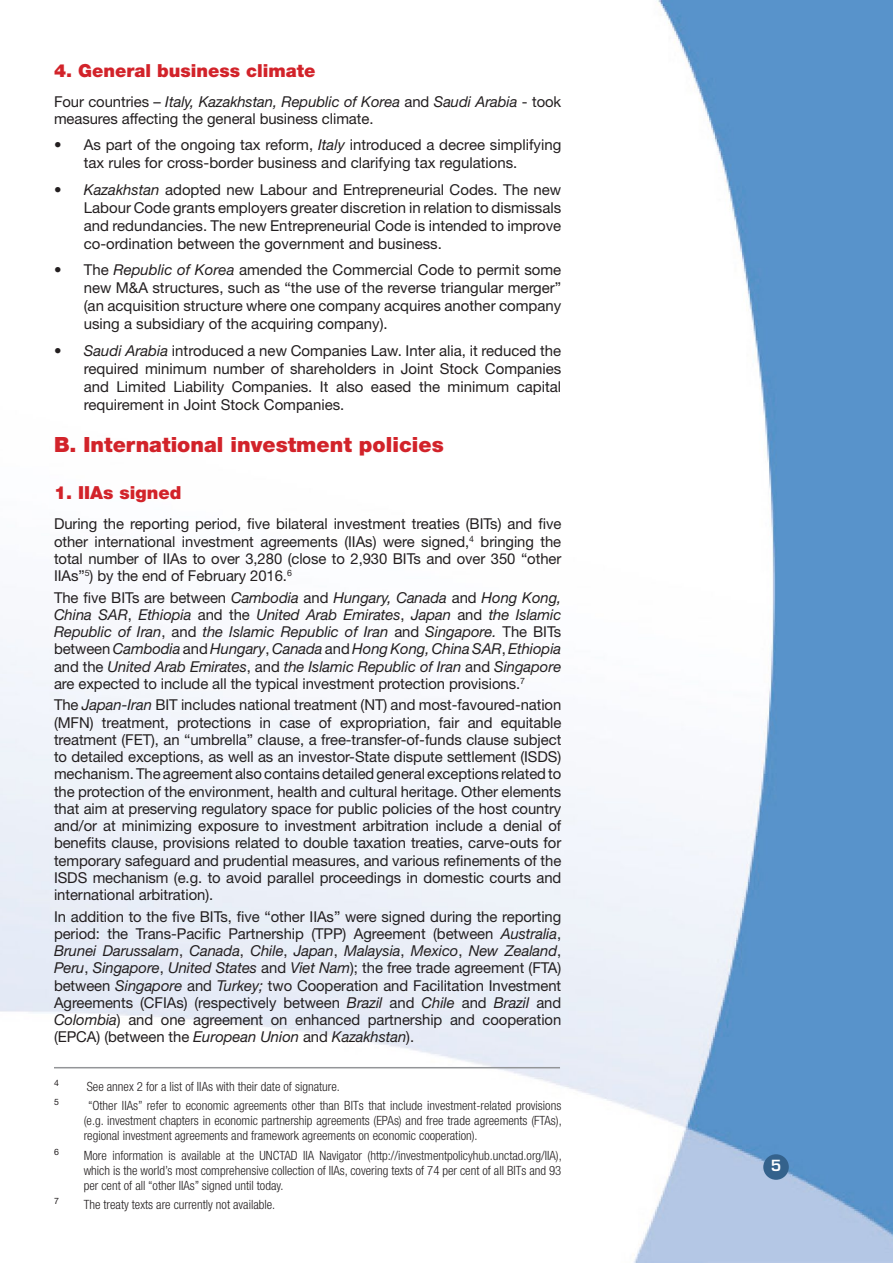
<style>
.page{position:relative;width:893px;height:1263px;background:#fff}
.page>*{position:absolute;margin:0;border:0;box-sizing:border-box;transform-origin:0 0}
.TITLE_LETTERS{font:900 21px "Helvetica Neue LT Std";color:#d2232a}
.TITLE_NUMBERS{font:900 18px "Helvetica Neue LT Std";color:#d2232a}
.TXT_NORMAL{font:15px/17.2px "Helvetica Neue LT Std";color:#231f20;text-align:justify}
.TXT_NORMAL-2{font:italic 15px/17.2px "Helvetica Neue LT Std";letter-spacing:-.005em;color:#231f20;text-align:justify}
.t1{font:600 15px "Eurostile LT Std";color:#fff}
.NOTE{font:300 condensed 12.75px/15px "Helvetica Neue LT Std";color:#231f20;text-align:justify}
.NOTE-2{font:8.7px "Helvetica Neue LT Std";color:#231f20}
.s1{font-style:italic}
.s2{font-style:normal}
</style>
<div class="page">
<img style="left:0;top:0;width:893px;height:1263px">
<div style="left:763px;top:1154px;width:26px;height:26px;background:#34628c;border-radius:50%"></div>
<hr style="left:54px;top:1067px;width:506px;height:1px;background:#939598">
<p class="TITLE_NUMBERS" style="left:54px;top:59px;width:263px">4. General business climate</p>
<p class="TXT_NORMAL" style="left:54px;top:92px;width:509px">Four countries – <span class="s1">Italy, Kazakhstan, Republic of Korea</span> and <span class="s1">Saudi Arabia</span> - took measures affecting the general business climate.</p>
<p class="TXT_NORMAL" style="left:84px;top:136px;width:479px;line-height:18px;text-indent:-30px">• As part of the ongoing tax reform, <span class="s1">Italy</span> introduced a decree simplifying tax rules for cross-border business and clarifying tax regulations.</p>
<p class="TXT_NORMAL" style="left:84px;top:180px;width:479px;line-height:18px;text-indent:-30px">• <span class="s1">Kazakhstan</span> adopted new Labour and Entrepreneurial Codes. The new Labour Code grants employers greater discretion in relation to dismissals and redundancies. The new Entrepreneurial Code is intended to improve co-ordination between the government and business.</p>
<p class="TXT_NORMAL" style="left:84px;top:261px;width:479px;line-height:18px;text-indent:-30px">• The <span class="s1">Republic of Korea</span> amended the Commercial Code to permit some new M&amp;A structures, such as “the use of the reverse triangular merger” (an acquisition structure where one company acquires another company using a subsidiary of the acquiring company).</p>
<p class="TXT_NORMAL" style="left:84px;top:341px;width:479px;line-height:18px;text-indent:-30px">• <span class="s1">Saudi Arabia</span> introduced a new Companies Law. Inter alia, it reduced the required minimum number of shareholders in Joint Stock Companies and Limited Liability Companies. It also eased the minimum capital requirement in Joint Stock Companies.</p>
<p class="TITLE_LETTERS" style="left:54px;top:432px;width:391px">B. International investment policies</p>
<p class="TITLE_NUMBERS" style="left:54px;top:482px;width:129px">1. IIAs signed</p>
<p class="TXT_NORMAL" style="left:54px;top:515px;width:509px">During the reporting period, five bilateral investment treaties (BITs) and five other international investment agreements (IIAs) were signed,<sup>4</sup> bringing the total number of IIAs to over 3,280 (close to 2,930 BITs and over 350 “other IIAs”<sup>5</sup>) by the end of February 2016.<sup>6</sup></p>
<p class="TXT_NORMAL-2" style="left:54px;top:588px;width:509px"><span class="s2">The five BITs are between</span> Cambodia <span class="s2">and</span> Hungary, Canada <span class="s2">and</span> Hong Kong, China SAR<span class="s2">,</span> Ethiopia <span class="s2">and the</span> United Arab Emirates<span class="s2">,</span> Japan <span class="s2">and</span> the Islamic Republic of Iran<span class="s2">, and</span> the Islamic Republic of Iran <span class="s2">and</span> Singapore. <span class="s2">The BITs between</span> Cambodia <span class="s2">and</span> Hungary<span class="s2">,</span> Canada <span class="s2">and</span> Hong Kong, China SAR<span class="s2">,</span> Ethiopia <span class="s2">and the</span> United Arab Emirates<span class="s2">, and</span> the Islamic Republic of Iran <span class="s2">and</span> Singapore <span class="s2">are expected to include all the typical investment protection provisions.</span><sup>7</sup></p>
<p class="TXT_NORMAL" style="left:54px;top:696px;width:509px">The <span class="s1">Japan-Iran</span> BIT includes national treatment (NT) and most-favoured-nation (MFN) treatment, protections in case of expropriation, fair and equitable treatment (FET), an “umbrella” clause, a free-transfer-of-funds clause subject to detailed exceptions, as well as an investor-State dispute settlement (ISDS) mechanism. The agreement also contains detailed general exceptions related to the protection of the environment, health and cultural heritage. Other elements that aim at preserving regulatory space for public policies of the host country and/or at minimizing exposure to investment arbitration include a denial of benefits clause, provisions related to double taxation treaties, carve-outs for temporary safeguard and prudential measures, and various refinements of the ISDS mechanism (e.g. to avoid parallel proceedings in domestic courts and international arbitration).</p>
<p class="TXT_NORMAL" style="left:54px;top:907px;width:509px">In addition to the five BITs, five “other IIAs” were signed during the reporting period: the Trans-Pacific Partnership (TPP) Agreement (between <span class="s1">Australia</span>, <span class="s1">Brunei Darussalam</span>, <span class="s1">Canada</span>, <span class="s1">Chile</span>, <span class="s1">Japan</span>, <span class="s1">Malaysia</span>, <span class="s1">Mexico</span>, <span class="s1">New Zealand</span>, <span class="s1">Peru</span>, <span class="s1">Singapore</span>, <span class="s1">United States</span> and <span class="s1">Viet Nam</span>); the free trade agreement (FTA) between <span class="s1">Singapore</span> and <span class="s1">Turkey;</span> two Cooperation and Facilitation Investment Agreements (CFIAs) (respectively between <span class="s1">Brazil</span> and <span class="s1">Chile</span> and <span class="s1">Brazil</span> and <span class="s1">Colombia</span>) and one agreement on enhanced partnership and cooperation (EPCA) (between the <span class="s1">European Union</span> and <span class="s1">Kazakhstan</span>).</p>
<p class="NOTE-2" style="left:54px;top:1078px;width:6px">4</p>
<p class="NOTE" style="left:87px;top:1079px;width:255px">See annex 2 for a list of IIAs with their date of signature.</p>
<p class="NOTE-2" style="left:54px;top:1097px;width:6px">5</p>
<p class="NOTE" style="left:84px;top:1098px;width:480px;text-indent:4px">“Other IIAs” refer to economic agreements other than BITs that include investment-related provisions (e.g. investment chapters in economic partnership agreements (EPAs) and free trade agreements (FTAs), regional investment agreements and framework agreements on economic cooperation).</p>
<p class="NOTE-2" style="left:54px;top:1146px;width:6px">6</p>
<p class="NOTE" style="left:84px;top:1147px;width:479px">More information is available at the UNCTAD IIA Navigator (http://investmentpolicyhub.unctad.org/IIA), which is the world’s most comprehensive collection of IIAs, covering texts of 74 per cent of all BITs and 93 per cent of all “other IIAs” signed until today.</p>
<p class="NOTE-2" style="left:54px;top:1196px;width:6px">7</p>
<p class="NOTE" style="left:84px;top:1197px;width:193px">The treaty texts are currently not available.</p>
<p class="t1" style="left:771px;top:1156px;width:12px">5</p>
</div>
